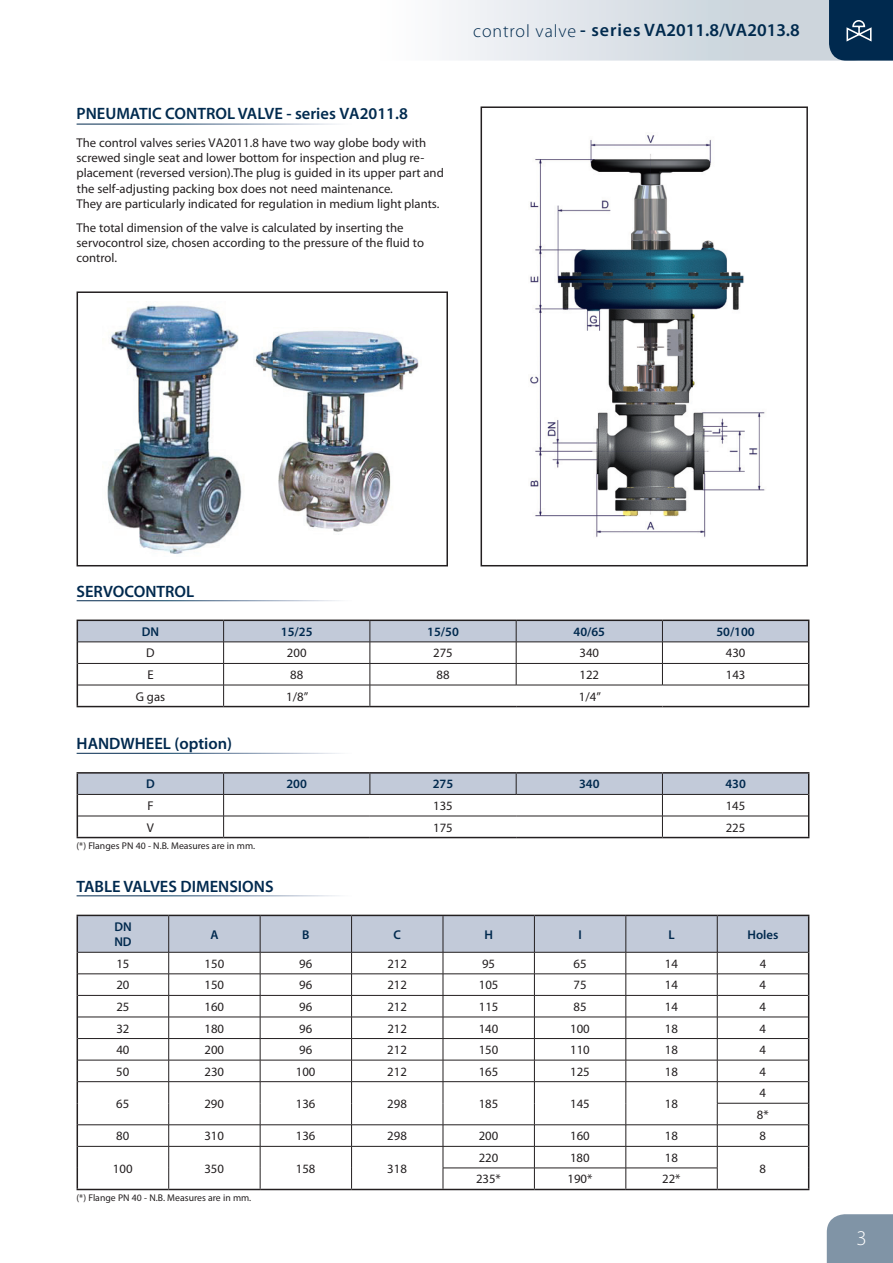
<style>
.page{position:relative;width:893px;height:1263px;background:#fff}
.page>*{position:absolute;margin:0;border:0;box-sizing:border-box;transform-origin:0 0}
.t1{font:300 21px "Myriad Pro";color:#fff}
.t2{font:600 18px "Myriad Pro";color:#002a4e}
.t3{font:600 16.5px "Myriad Pro";color:#00294e}
.t4{font:600 16.5px "Myriad Pro";color:#002a4e}
.t5{font:12.75px/15.3px "Myriad Pro";color:#242021}
.t6{font:12.75px/21.6px "Myriad Pro";color:#231f20}
.t7{font:600 12.75px/15.3px "Myriad Pro";color:#00294e}
.t8{font:9.75px "Myriad Pro";color:#231f20}
.s1{font-weight:300}
</style>
<div class="page">
<div style="left:827px;top:1214px;width:66px;height:49px;background:#8094a6"></div>
<svg style="left:449px;top:0;width:444px;height:61px;background:#bfc9d3"></svg>
<div style="left:77px;top:291px;width:371px;height:275px;border:2px solid #231f20"></div>
<img style="left:102px;top:301px;width:140px;height:253px">
<img style="left:255px;top:330px;width:164px;height:202px">
<hr style="left:77px;top:619px;width:147px;height:2px;background:#231f20">
<hr style="left:224px;top:619px;width:146px;height:2px;background:#231f20">
<hr style="left:370px;top:619px;width:146px;height:2px;background:#231f20">
<hr style="left:516px;top:619px;width:146px;height:2px;background:#231f20">
<hr style="left:662px;top:619px;width:147px;height:2px;background:#231f20">
<svg style="left:77px;top:620px;width:732px;height:86px"></svg>
<hr style="left:77px;top:706px;width:147px;height:1px;background:#231f20">
<hr style="left:224px;top:706px;width:146px;height:1px;background:#231f20">
<hr style="left:370px;top:706px;width:146px;height:1px;background:#231f20">
<hr style="left:516px;top:706px;width:146px;height:1px;background:#231f20">
<hr style="left:662px;top:706px;width:147px;height:1px;background:#231f20">
<img style="left:530px;top:135px;width:235px;height:403px">
<div style="left:481px;top:106px;width:327px;height:460px;border:2px solid #231f20"></div>
<svg style="left:77px;top:915px;width:732px;height:274px"></svg>
<hr style="left:77px;top:1189px;width:92px;height:1px;background:#231f20">
<hr style="left:169px;top:1189px;width:91px;height:1px;background:#231f20">
<hr style="left:260px;top:1189px;width:92px;height:1px;background:#231f20">
<hr style="left:352px;top:1189px;width:91px;height:1px;background:#231f20">
<hr style="left:717px;top:1189px;width:92px;height:1px;background:#231f20">
<hr style="left:443px;top:1189px;width:91px;height:1px;background:#231f20">
<hr style="left:534px;top:1189px;width:92px;height:1px;background:#231f20">
<hr style="left:626px;top:1189px;width:91px;height:1px;background:#231f20">
<hr style="left:77px;top:772px;width:147px;height:2px;background:#231f20">
<hr style="left:224px;top:772px;width:146px;height:2px;background:#231f20">
<hr style="left:370px;top:772px;width:146px;height:2px;background:#231f20">
<hr style="left:516px;top:772px;width:146px;height:2px;background:#231f20">
<hr style="left:662px;top:772px;width:147px;height:2px;background:#231f20">
<svg style="left:77px;top:773px;width:732px;height:64px"></svg>
<hr style="left:77px;top:837px;width:147px;height:1px;background:#231f20">
<hr style="left:224px;top:837px;width:146px;height:1px;background:#231f20">
<hr style="left:370px;top:837px;width:146px;height:1px;background:#231f20">
<hr style="left:516px;top:837px;width:146px;height:1px;background:#231f20">
<hr style="left:662px;top:837px;width:147px;height:1px;background:#231f20">
<p class="t4" style="left:77px;top:103px;width:333px">PNEUMATIC CONTROL VALVE - series VA2011.8</p>
<p class="t5" style="left:77px;top:135px;width:369px">The control valves series VA2011.8 have two way globe body with screwed single seat and lower bottom for inspection and plug re&shy;placement (reversed version).The plug is guided in its upper part and the self-adjusting packing box does not need maintenance.<br>They are particularly indicated for regulation in medium light plants.</p>
<p class="t5" style="left:77px;top:220px;width:349px">The total dimension of the valve is calculated by inserting the servocontrol size, chosen according to the pressure of the fluid to control.</p>
<h2 class="t2" style="left:473px;top:19px;width:328px"><span class="s1">control valve</span> - series VA2011.8/VA2013.8</h2>
<p class="t3" style="left:77px;top:580px;width:119px">SERVOCONTROL</p>
<p class="t7" style="left:142px;top:624px;width:19px">DN</p>
<p class="t7" style="left:281px;top:624px;width:33px">15/25</p>
<p class="t7" style="left:427px;top:624px;width:33px">15/50</p>
<p class="t7" style="left:573px;top:624px;width:33px">40/65</p>
<p class="t7" style="left:716px;top:624px;width:40px">50/100</p>
<p class="t6" style="left:146px;top:642px;width:10px">D</p>
<p class="t6" style="left:287px;top:642px;width:21px">200</p>
<p class="t6" style="left:433px;top:642px;width:21px">275</p>
<p class="t6" style="left:579px;top:642px;width:21px">340</p>
<p class="t6" style="left:726px;top:642px;width:21px">430</p>
<p class="t6" style="left:147px;top:664px;width:8px">E</p>
<p class="t6" style="left:290px;top:664px;width:15px">88</p>
<p class="t6" style="left:436px;top:664px;width:15px">88</p>
<p class="t6" style="left:579px;top:664px;width:21px">122</p>
<p class="t6" style="left:726px;top:664px;width:21px">143</p>
<p class="t6" style="left:136px;top:685px;width:31px">G gas</p>
<p class="t6" style="left:286px;top:685px;width:23px">1/8”</p>
<p class="t6" style="left:579px;top:685px;width:23px">1/4”</p>
<p class="t3" style="left:77px;top:733px;width:157px">HANDWHEEL (option)</p>
<p class="t7" style="left:146px;top:776px;width:10px">D</p>
<p class="t7" style="left:286px;top:776px;width:22px">200</p>
<p class="t7" style="left:433px;top:776px;width:22px">275</p>
<p class="t7" style="left:579px;top:776px;width:22px">340</p>
<p class="t7" style="left:725px;top:776px;width:22px">430</p>
<p class="t6" style="left:147px;top:795px;width:8px">F</p>
<p class="t6" style="left:433px;top:795px;width:21px">135</p>
<p class="t6" style="left:726px;top:795px;width:21px">145</p>
<p class="t6" style="left:147px;top:816px;width:9px">V</p>
<p class="t6" style="left:433px;top:816px;width:21px">175</p>
<p class="t6" style="left:726px;top:816px;width:21px">225</p>
<p class="t8" style="left:77px;top:840px;width:180px">(*) Flanges PN 40 - N.B. Measures are in mm.</p>
<p class="t3" style="left:77px;top:875px;width:199px">TABLE VALVES DIMENSIONS</p>
<p class="t7" style="left:114px;top:919px;width:19px">DN<br>ND</p>
<p class="t7" style="left:210px;top:926px;width:10px">A</p>
<p class="t7" style="left:302px;top:926px;width:9px">B</p>
<p class="t7" style="left:393px;top:926px;width:9px">C</p>
<p class="t7" style="left:484px;top:926px;width:10px">H</p>
<p class="t7" style="left:578px;top:926px;width:5px">I</p>
<p class="t7" style="left:668px;top:926px;width:8px">L</p>
<p class="t7" style="left:747px;top:926px;width:32px">Holes</p>
<p class="t6" style="left:116px;top:952px;width:15px">15</p>
<p class="t6" style="left:205px;top:952px;width:21px">150</p>
<p class="t6" style="left:299px;top:952px;width:15px">96</p>
<p class="t6" style="left:387px;top:952px;width:21px">212</p>
<p class="t6" style="left:482px;top:952px;width:15px">95</p>
<p class="t6" style="left:573px;top:952px;width:15px">65</p>
<p class="t6" style="left:665px;top:952px;width:15px">14</p>
<p class="t6" style="left:760px;top:952px;width:8px">4</p>
<p class="t6" style="left:116px;top:974px;width:15px">20</p>
<p class="t6" style="left:205px;top:974px;width:21px">150</p>
<p class="t6" style="left:299px;top:974px;width:15px">96</p>
<p class="t6" style="left:387px;top:974px;width:21px">212</p>
<p class="t6" style="left:479px;top:974px;width:21px">105</p>
<p class="t6" style="left:573px;top:974px;width:15px">75</p>
<p class="t6" style="left:665px;top:974px;width:15px">14</p>
<p class="t6" style="left:760px;top:974px;width:8px">4</p>
<p class="t6" style="left:116px;top:996px;width:15px">25</p>
<p class="t6" style="left:205px;top:996px;width:21px">160</p>
<p class="t6" style="left:299px;top:996px;width:15px">96</p>
<p class="t6" style="left:387px;top:996px;width:21px">212</p>
<p class="t6" style="left:479px;top:996px;width:21px">115</p>
<p class="t6" style="left:573px;top:996px;width:15px">85</p>
<p class="t6" style="left:665px;top:996px;width:15px">14</p>
<p class="t6" style="left:760px;top:996px;width:8px">4</p>
<p class="t6" style="left:116px;top:1017px;width:15px">32</p>
<p class="t6" style="left:204px;top:1017px;width:21px">180</p>
<p class="t6" style="left:299px;top:1017px;width:15px">96</p>
<p class="t6" style="left:387px;top:1017px;width:21px">212</p>
<p class="t6" style="left:479px;top:1017px;width:21px">140</p>
<p class="t6" style="left:570px;top:1017px;width:21px">100</p>
<p class="t6" style="left:665px;top:1017px;width:15px">18</p>
<p class="t6" style="left:760px;top:1017px;width:8px">4</p>
<p class="t6" style="left:116px;top:1039px;width:15px">40</p>
<p class="t6" style="left:204px;top:1039px;width:21px">200</p>
<p class="t6" style="left:299px;top:1039px;width:15px">96</p>
<p class="t6" style="left:387px;top:1039px;width:21px">212</p>
<p class="t6" style="left:479px;top:1039px;width:21px">150</p>
<p class="t6" style="left:570px;top:1039px;width:21px">110</p>
<p class="t6" style="left:665px;top:1039px;width:15px">18</p>
<p class="t6" style="left:759px;top:1039px;width:8px">4</p>
<p class="t6" style="left:116px;top:1060px;width:15px">50</p>
<p class="t6" style="left:204px;top:1060px;width:21px">230</p>
<p class="t6" style="left:296px;top:1060px;width:21px">100</p>
<p class="t6" style="left:387px;top:1060px;width:21px">212</p>
<p class="t6" style="left:479px;top:1060px;width:21px">165</p>
<p class="t6" style="left:570px;top:1060px;width:21px">125</p>
<p class="t6" style="left:665px;top:1060px;width:15px">18</p>
<p class="t6" style="left:759px;top:1060px;width:8px">4</p>
<p class="t6" style="left:116px;top:1093px;width:15px">65</p>
<p class="t6" style="left:204px;top:1093px;width:21px">290</p>
<p class="t6" style="left:296px;top:1093px;width:21px">136</p>
<p class="t6" style="left:387px;top:1093px;width:21px">298</p>
<p class="t6" style="left:479px;top:1093px;width:21px">185</p>
<p class="t6" style="left:570px;top:1093px;width:21px">145</p>
<p class="t6" style="left:665px;top:1093px;width:15px">18</p>
<p class="t6" style="left:757px;top:1082px;width:13px">4<br>8*</p>
<p class="t6" style="left:116px;top:1125px;width:15px">80</p>
<p class="t6" style="left:204px;top:1125px;width:21px">310</p>
<p class="t6" style="left:296px;top:1125px;width:21px">136</p>
<p class="t6" style="left:387px;top:1125px;width:21px">298</p>
<p class="t6" style="left:479px;top:1125px;width:21px">200</p>
<p class="t6" style="left:570px;top:1125px;width:21px">160</p>
<p class="t6" style="left:665px;top:1125px;width:15px">18</p>
<p class="t6" style="left:759px;top:1125px;width:8px">8</p>
<p class="t6" style="left:113px;top:1157px;width:21px">100</p>
<p class="t6" style="left:204px;top:1157px;width:21px">350</p>
<p class="t6" style="left:296px;top:1157px;width:21px">158</p>
<p class="t6" style="left:387px;top:1157px;width:21px">318</p>
<p class="t6" style="left:479px;top:1146px;width:21px">220</p>
<p class="t6" style="left:570px;top:1146px;width:21px">180</p>
<p class="t6" style="left:665px;top:1146px;width:15px">18</p>
<p class="t6" style="left:759px;top:1157px;width:8px">8</p>
<p class="t6" style="left:476px;top:1168px;width:26px">235*</p>
<p class="t6" style="left:567px;top:1168px;width:26px">190*</p>
<p class="t6" style="left:662px;top:1168px;width:20px">22*</p>
<p class="t8" style="left:77px;top:1192px;width:176px">(*) Flange PN 40 - N.B. Measures are in mm.</p>
<h1 class="t1" style="left:856px;top:1226px;width:12px">3</h1>
</div>
